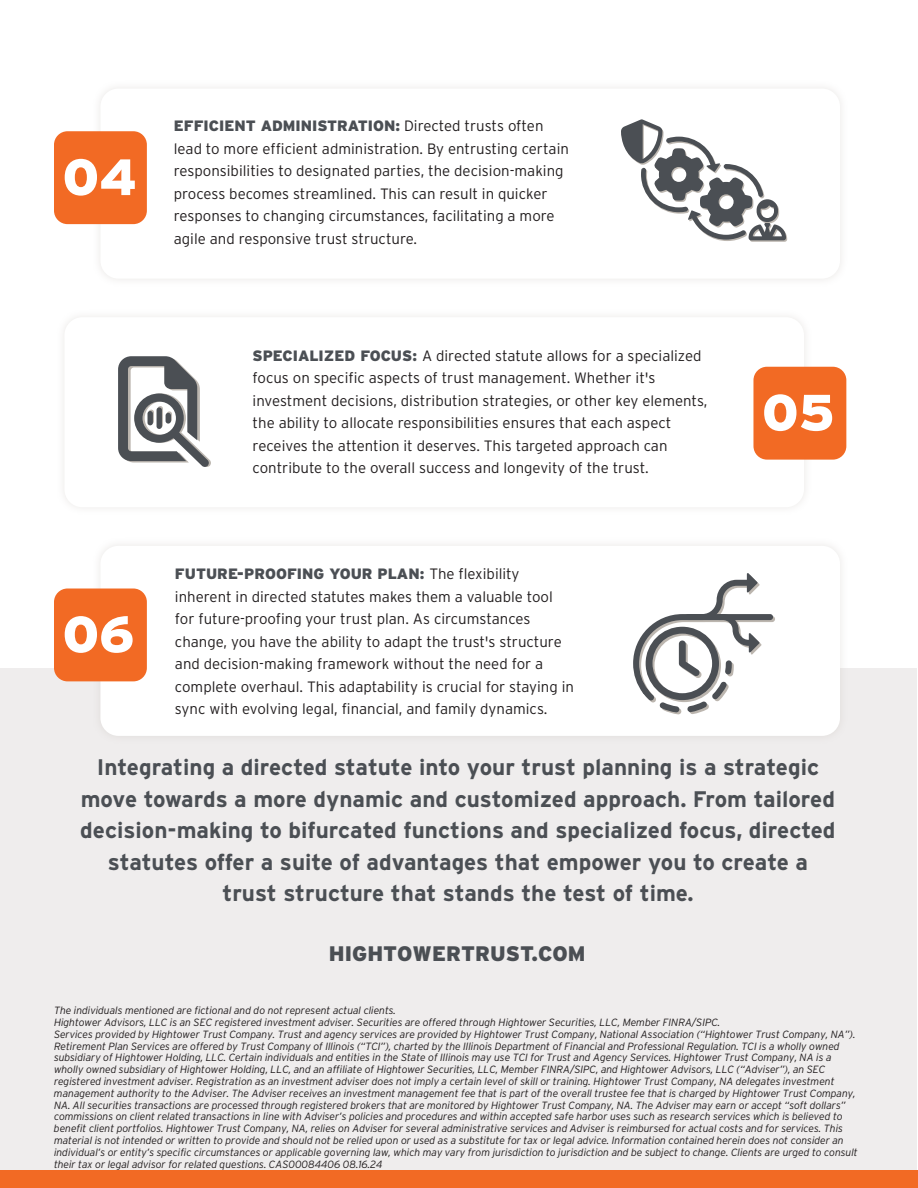
<style>
.page{position:relative;width:918px;height:1188px;background:#fff}
.page>*{position:absolute;margin:0;border:0;box-sizing:border-box;transform-origin:0 0}
.t1{font:900 51px "Interstate";color:#fff}
.t2{font:700 22.5px/31.5px "Interstate";color:#4b4f54;text-align:center}
.t3{font:900 21px "Interstate";color:#4b4f54}
.t4{font:300 15px/22.5px "Interstate";color:#231f20}
.t5{font:italic 300 10.5px/11.9px "Interstate";letter-spacing:-.01em;color:#231f20}
.s1{font-weight:900;color:#4b4f54}
</style>
<div class="page">
<div style="left:0;top:668px;width:917px;height:503px;background:#efeded"></div>
<div style="left:92px;top:80px;width:756px;height:207px;background:#fafaf9"></div>
<div style="left:100px;top:89px;width:740px;height:190px;background:#fff;border-radius:18px"></div>
<div style="left:92px;top:537px;width:756px;height:207px;background:#bcb6af;opacity:.3"></div>
<div style="left:100px;top:546px;width:740px;height:190px;background:#fff;border-radius:18px"></div>
<div style="left:56px;top:308px;width:756px;height:207px;background:#fbfafa"></div>
<div style="left:64px;top:317px;width:740px;height:190px;background:#fff;border-radius:18px"></div>
<div style="left:54px;top:131px;width:93px;height:93px;background:#f26a24;border-radius:14px"></div>
<div style="left:54px;top:589px;width:93px;height:92px;background:#f26a24;border-radius:14px"></div>
<div style="left:753px;top:367px;width:93px;height:93px;background:#f26a24;border-radius:14px"></div>
<svg style="left:621px;top:119px;width:166px;height:123px"></svg>
<svg style="left:118px;top:356px;width:93px;height:111px"></svg>
<div style="left:157px;top:407px;width:5px;height:22px;background:#4b4f54;border-radius:3px"></div>
<div style="left:148px;top:411px;width:5px;height:14px;background:#4b4f54;border-radius:3px"></div>
<div style="left:166px;top:413px;width:5px;height:11px;background:#4b4f54;border-radius:3px"></div>
<div style="left:0;top:1171px;width:918px;height:17px;background:#f26a24"></div>
<svg style="left:633px;top:573px;width:142px;height:141px"></svg>
<p class="t1" style="left:63px;top:148px;width:76px">04</p>
<p class="t4" style="left:174px;top:114px;width:397px"><span class="s1">EFFICIENT ADMINISTRATION:</span> Directed trusts often lead to more efficient administration. By entrusting certain responsibilities to designated parties, the decision-making process becomes streamlined. This can result in quicker responses to changing circumstances, facilitating a more agile and responsive trust structure.</p>
<p class="t1" style="left:63px;top:605px;width:74px">06</p>
<p class="t4" style="left:253px;top:344px;width:456px"><span class="s1">SPECIALIZED FOCUS:</span> A directed statute allows for a specialized focus on specific aspects of trust management. Whether it's investment decisions, distribution strategies, or other key elements, the ability to allocate responsibilities ensures that each aspect receives the attention it deserves. This targeted approach can contribute to the overall success and longevity of the trust.</p>
<p class="t4" style="left:175px;top:563px;width:401px"><span class="s1">FUTURE-PROOFING YOUR PLAN:</span> The flexibility inherent in directed statutes makes them a valuable tool for future-proofing your trust plan. As circumstances change, you have the ability to adapt the trust's structure and decision-making framework without the need for a complete overhaul. This adaptability is crucial for staying in sync with evolving legal, financial, and family dynamics.</p>
<p class="t1" style="left:762px;top:383px;width:74px">05</p>
<p class="t2" style="left:80px;top:751px;width:757px">Integrating a directed statute into your trust planning is a strategic move towards a more dynamic and customized approach. From tailored decision-making to bifurcated functions and specialized focus, directed statutes offer a suite of advantages that empower you to create a trust structure that stands the test of time.</p>
<p class="t3" style="left:329px;top:942px;width:258px">HIGHTOWERTRUST.COM</p>
<p class="t5" style="left:54px;top:1004px;width:805px">The individuals mentioned are fictional and do not represent actual clients.<br>Hightower Advisors, LLC is an SEC registered investment adviser. Securities are offered through Hightower Securities, LLC, Member FINRA/SIPC.<br>Services provided by Hightower Trust Company. Trust and agency services are provided by Hightower Trust Company, National Association (“Hightower Trust Company, NA”).<br>Retirement Plan Services are offered by Trust Company of Illinois (“TCI”), charted by the Illinois Department of Financial and Professional Regulation. TCI is a wholly owned subsidiary of Hightower Holding, LLC. Certain individuals and entities in the State of Illinois may use TCI for Trust and Agency Services. Hightower Trust Company, NA is a wholly owned subsidiary of Hightower Holding, LLC, and an affiliate of Hightower Securities, LLC, Member FINRA/SIPC, and Hightower Advisors, LLC (“Adviser”), an SEC registered investment adviser. Registration as an investment adviser does not imply a certain level of skill or training. Hightower Trust Company, NA delegates investment management authority to the Adviser. The Adviser receives an investment management fee that is part of the overall trustee fee that is charged by Hightower Trust Company, NA. All securities transactions are processed through registered brokers that are monitored by Hightower Trust Company, NA. The Adviser may earn or accept “soft dollars” commissions on client related transactions in line with Adviser’s policies and procedures and within accepted safe harbor uses such as research services which is believed to benefit client portfolios. Hightower Trust Company, NA, relies on Adviser for several administrative services and Adviser is reimbursed for actual costs and for services. This material is not intended or written to provide and should not be relied upon or used as a substitute for tax or legal advice. Information contained herein does not consider an individual’s or entity’s specific circumstances or applicable governing law, which may vary from jurisdiction to jurisdiction and be subject to change. Clients are urged to consult their tax or legal advisor for related questions. CAS00084406 08.16.24</p>
</div>
